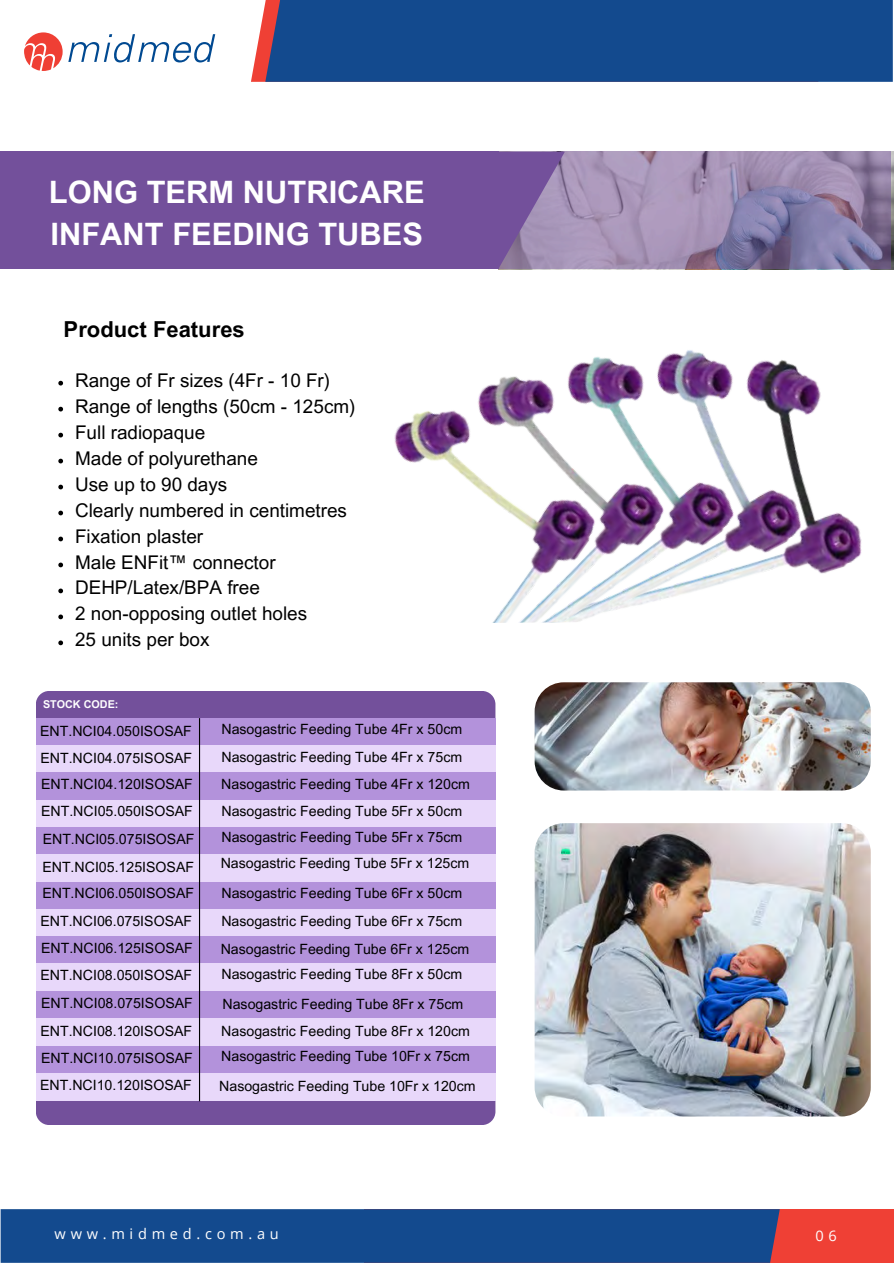
<style>
.page{position:relative;width:894px;height:1264px;background:#fff}
.page>*{position:absolute;margin:0;border:0;box-sizing:border-box;transform-origin:0 0}
.t1{font:700 30.9px/42.3px "Arial MT Pro";color:#fff}
.t2{font:700 22.05px "Arial MT Pro";color:#000}
.t3{font:18.9px "Arial MT Pro";color:#000}
.t4{font:14.55px "Open Sans";letter-spacing:.325em;color:#fff}
.t5{font:14.1px "Arial MT Pro";color:#000}
.t6{font:700 10.8px "Arial MT Pro";color:#fff}
</style>
<div class="page">
<img style="left:534px;top:823px;width:336px;height:293px;border-radius:29px">
<div style="left:364px;top:1209px;width:528px;height:53px;background:#ef4035"></div>
<div style="left:1px;top:1209px;width:778px;height:53px;background:#134a8e"></div>
<svg style="left:24px;top:32px;width:191px;height:39px"></svg>
<svg style="left:251px;top:4px;width:14px;height:78px"></svg>
<div style="left:265px;top:0;width:627px;height:82px;background:#134a8e"></div>
<div style="left:0;top:152px;width:498px;height:117px;background:#73509b"></div>
<svg style="left:564px;top:152px;width:326px;height:117px"></svg>
<svg style="left:498px;top:152px;width:66px;height:117px"></svg>
<svg style="left:58px;top:381px;width:5px;height:4px"></svg>
<svg style="left:58px;top:407px;width:5px;height:4px"></svg>
<svg style="left:58px;top:433px;width:5px;height:4px"></svg>
<svg style="left:58px;top:458px;width:5px;height:5px"></svg>
<svg style="left:58px;top:484px;width:5px;height:5px"></svg>
<svg style="left:58px;top:510px;width:5px;height:5px"></svg>
<svg style="left:58px;top:536px;width:5px;height:5px"></svg>
<svg style="left:58px;top:562px;width:5px;height:5px"></svg>
<svg style="left:58px;top:588px;width:5px;height:5px"></svg>
<svg style="left:58px;top:614px;width:5px;height:5px"></svg>
<svg style="left:58px;top:640px;width:5px;height:5px"></svg>
<img style="left:833px;top:512px;width:29px;height:58px">
<img style="left:769px;top:360px;width:64px;height:214px">
<img style="left:701px;top:353px;width:68px;height:236px">
<img style="left:569px;top:350px;width:132px;height:256px">
<img style="left:394px;top:375px;width:238px;height:248px">
<div style="left:36px;top:691px;width:459px;height:47px;background:#73509b;border-radius:14px"></div>
<div style="left:36px;top:718px;width:459px;height:27px;background:#b392db"></div>
<div style="left:36px;top:745px;width:459px;height:27px;background:#e8d8fa"></div>
<div style="left:36px;top:772px;width:459px;height:28px;background:#b392db"></div>
<div style="left:36px;top:800px;width:459px;height:33px;background:#e8d8fa"></div>
<div style="left:36px;top:827px;width:459px;height:27px;background:#b392db"></div>
<div style="left:36px;top:854px;width:459px;height:27px;background:#e8d8fa"></div>
<div style="left:36px;top:881px;width:459px;height:28px;background:#b392db"></div>
<div style="left:36px;top:909px;width:459px;height:27px;background:#e8d8fa"></div>
<div style="left:36px;top:936px;width:459px;height:27px;background:#b392db"></div>
<div style="left:36px;top:963px;width:459px;height:28px;background:#e8d8fa"></div>
<div style="left:36px;top:991px;width:459px;height:27px;background:#b392db"></div>
<div style="left:36px;top:1077px;width:459px;height:48px;background:#73509b;border-radius:14px"></div>
<div style="left:36px;top:1018px;width:459px;height:27px;background:#e8d8fa"></div>
<div style="left:36px;top:1046px;width:459px;height:27px;background:#b392db"></div>
<div style="left:36px;top:1073px;width:459px;height:27px;background:#e8d8fa"></div>
<hr style="left:199px;top:718px;width:1px;height:383px;background:#000">
<img style="left:534px;top:682px;width:336px;height:108px;border-radius:29px">
<p class="t1" style="left:49px;top:174px;width:377px">LONG TERM NUTRICARE<br>INFANT FEEDING TUBES</p>
<p class="t2" style="left:64px;top:321px;width:183px">Product Features</p>
<p class="t3" style="left:75px;top:373px;width:256px">Range of Fr sizes (4Fr - 10 Fr)</p>
<p class="t3" style="left:75px;top:399px;width:282px">Range of lengths (50cm - 125cm)</p>
<p class="t3" style="left:75px;top:425px;width:132px">Full radiopaque</p>
<p class="t3" style="left:75px;top:451px;width:184px">Made of polyurethane</p>
<p class="t3" style="left:75px;top:477px;width:154px">Use up to 90 days</p>
<p class="t3" style="left:75px;top:503px;width:273px">Clearly numbered in centimetres</p>
<p class="t3" style="left:75px;top:529px;width:129px">Fixation plaster</p>
<p class="t3" style="left:75px;top:555px;width:202px">Male ENFit™️ connector</p>
<h2 class="t3" style="left:75px;top:580px;width:186px">DEHP/Latex/BPA free</h2>
<p class="t3" style="left:75px;top:606px;width:233px">2 non-opposing outlet holes</p>
<p class="t3" style="left:75px;top:632px;width:136px">25 units per box</p>
<h5 class="t6" style="left:43px;top:700px;width:77px">STOCK CODE:</h5>
<h5 class="t5" style="left:40px;top:726px;width:153px">ENT.NCI04.050ISOSAF</h5>
<h4 class="t5" style="left:40px;top:752px;width:153px">ENT.NCI04.075ISOSAF</h4>
<h5 class="t5" style="left:41px;top:779px;width:153px">ENT.NCI04.120ISOSAF</h5>
<h4 class="t5" style="left:41px;top:805px;width:153px">ENT.NCI05.050ISOSAF</h4>
<h4 class="t5" style="left:43px;top:834px;width:153px">ENT.NCI05.075ISOSAF</h4>
<h5 class="t5" style="left:42px;top:862px;width:153px">ENT.NCI05.125ISOSAF</h5>
<h5 class="t5" style="left:42px;top:888px;width:153px">ENT.NCI06.050ISOSAF</h5>
<h4 class="t5" style="left:40px;top:915px;width:153px">ENT.NCI06.075ISOSAF</h4>
<p class="t5" style="left:41px;top:942px;width:153px">ENT.NCI06.125ISOSAF</p>
<h4 class="t5" style="left:40px;top:970px;width:153px">ENT.NCI08.050ISOSAF</h4>
<h5 class="t5" style="left:41px;top:997px;width:153px">ENT.NCI08.075ISOSAF</h5>
<h4 class="t5" style="left:40px;top:1025px;width:153px">ENT.NCI08.120ISOSAF</h4>
<h5 class="t5" style="left:41px;top:1053px;width:153px">ENT.NCI10.075ISOSAF</h5>
<h5 class="t5" style="left:40px;top:1079px;width:153px">ENT.NCI10.120ISOSAF</h5>
<h4 class="t5" style="left:221px;top:723px;width:242px">Nasogastric Feeding Tube 4Fr x 50cm</h4>
<h4 class="t5" style="left:221px;top:751px;width:242px">Nasogastric Feeding Tube 4Fr x 75cm</h4>
<h5 class="t5" style="left:221px;top:778px;width:250px">Nasogastric Feeding Tube 4Fr x 120cm</h5>
<h4 class="t5" style="left:221px;top:805px;width:242px">Nasogastric Feeding Tube 5Fr x 50cm</h4>
<h5 class="t5" style="left:221px;top:831px;width:242px">Nasogastric Feeding Tube 5Fr x 75cm</h5>
<h5 class="t5" style="left:221px;top:858px;width:250px">Nasogastric Feeding Tube 5Fr x 125cm</h5>
<h4 class="t5" style="left:221px;top:887px;width:242px">Nasogastric Feeding Tube 6Fr x 50cm</h4>
<h4 class="t5" style="left:221px;top:916px;width:242px">Nasogastric Feeding Tube 6Fr x 75cm</h4>
<h5 class="t5" style="left:221px;top:944px;width:250px">Nasogastric Feeding Tube 6Fr x 125cm</h5>
<h4 class="t5" style="left:221px;top:969px;width:242px">Nasogastric Feeding Tube 8Fr x 50cm</h4>
<h5 class="t5" style="left:222px;top:998px;width:242px">Nasogastric Feeding Tube 8Fr x 75cm</h5>
<h5 class="t5" style="left:221px;top:1025px;width:250px">Nasogastric Feeding Tube 8Fr x 120cm</h5>
<h4 class="t5" style="left:221px;top:1050px;width:250px">Nasogastric Feeding Tube 10Fr x 75cm</h4>
<h4 class="t5" style="left:219px;top:1080px;width:258px">Nasogastric Feeding Tube 10Fr x 120cm</h4>
<p class="t4" style="left:55px;top:1222px;width:226px">www.midmed.com.au</p>
<p class="t4" style="left:815px;top:1225px;width:23px">0 6</p>
</div>
